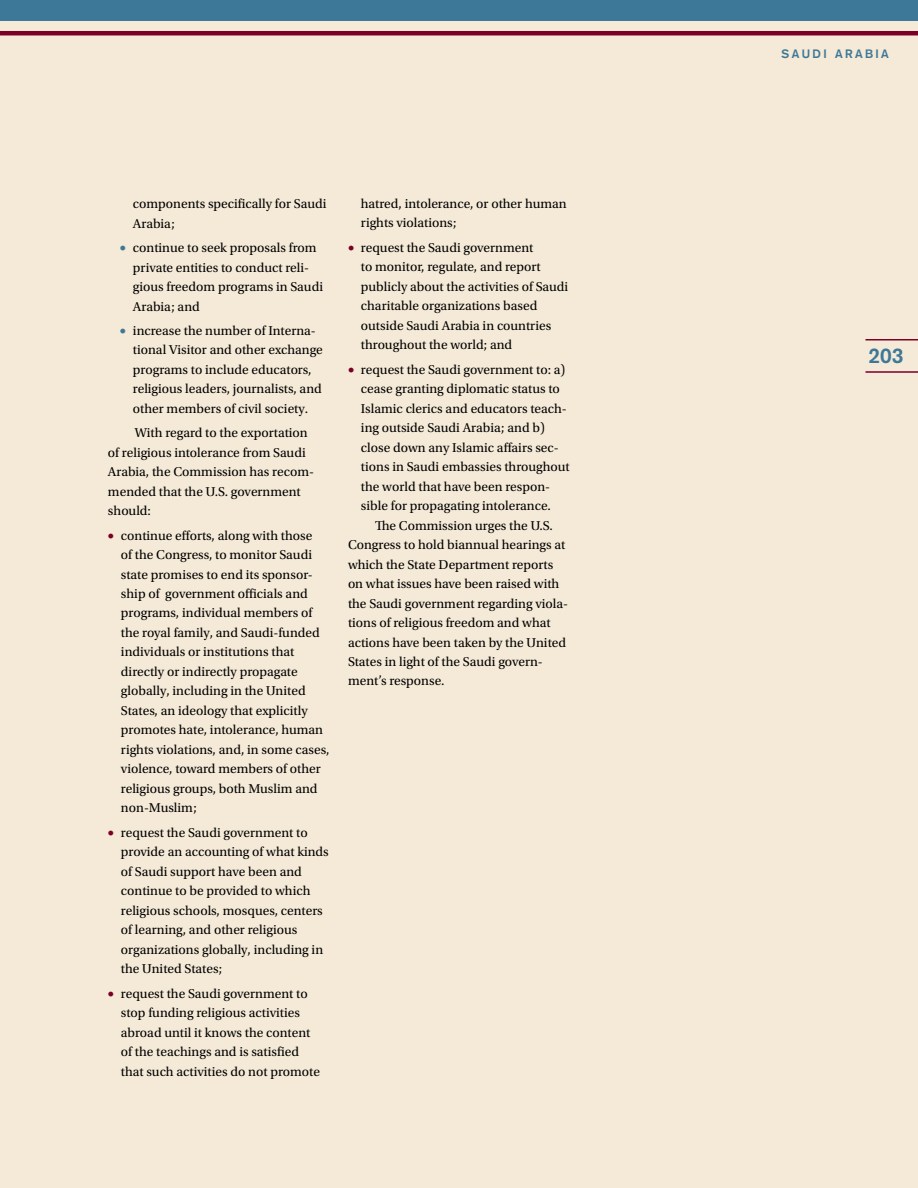
<style>
.page{position:relative;width:918px;height:1188px;background:#fff}
.page>*{position:absolute;margin:0;border:0;box-sizing:border-box;transform-origin:0 0}
.t1{font:700 21px "Akzidenz Grotesk";color:#3e7898}
.t2{font:13.5px/19.5px "Utopia Std";color:#000}
.t3{font:700 12px "Akzidenz Grotesk";letter-spacing:.2em;color:#3e7898}
.s1{color:#3e7898}
.s2{color:#7a0026}
</style>
<div class="page">
<div style="left:0;top:19px;width:918px;height:1169px;background:#f5ead7"></div>
<div style="left:0;top:0;width:918px;height:21px;background:#3e7898"></div>
<hr style="left:0;top:31px;width:918px;height:4px;background:#7a0026">
<hr style="left:866px;top:371px;width:52px;height:2px;background:#7a0026">
<hr style="left:866px;top:339px;width:52px;height:1px;background:#7a0026">
<p class="t2" style="left:133px;top:194px;width:195px">components specifically for Saudi<br>Arabia;</p>
<p class="t2" style="left:133px;top:238px;width:192px;text-indent:-13px"><span class="s1">•</span> continue to seek proposals from private entities to conduct reli&shy;gious freedom programs in Saudi<br>Arabia; and</p>
<p class="t2" style="left:133px;top:321px;width:191px;text-indent:-13px"><span class="s1">•</span> increase the number of Interna&shy;tional Visitor and other exchange programs to include educators, religious leaders, journalists, and other members of civil society.</p>
<p class="t2" style="left:108px;top:423px;width:208px;text-indent:27px">With regard to the exportation of religious intolerance from Saudi<br>Arabia, the Commission has recom&shy;mended that the U.S. government should:</p>
<p class="t2" style="left:121px;top:526px;width:210px;text-indent:-13px"><span class="s2">•</span> continue efforts, along with those<br>of the Congress, to monitor Saudi state promises to end its sponsor&shy;ship of government officials and programs, individual members of the royal family, and Saudi-funded individuals or institutions that directly or indirectly propagate globally, including in the United States, an ideology that explicitly promotes hate, intolerance, human rights violations, and, in some cases, violence, toward members of other religious groups, both Muslim and non-Muslim;</p>
<p class="t2" style="left:121px;top:823px;width:209px;text-indent:-13px"><span class="s2">•</span> request the Saudi government to provide an accounting of what kinds of Saudi support have been and continue to be provided to which religious schools, mosques, centers of learning, and other religious organizations globally, including in the United States;</p>
<p class="t2" style="left:121px;top:984px;width:201px;text-indent:-13px"><span class="s2">•</span> request the Saudi government to stop funding religious activities abroad until it knows the content of the teachings and is satisfied that such activities do not promote</p>
<p class="t2" style="left:361px;top:194px;width:207px">hatred, intolerance, or other human rights violations;</p>
<p class="t2" style="left:361px;top:238px;width:209px;text-indent:-13px"><span class="s2">•</span> request the Saudi government<br>to monitor, regulate, and report publicly about the activities of Saudi charitable organizations based outside Saudi Arabia in countries throughout the world; and</p>
<p class="t2" style="left:361px;top:360px;width:210px;text-indent:-13px"><span class="s2">•</span> request the Saudi government to: a) cease granting diplomatic status to Islamic clerics and educators teach&shy;ing outside Saudi Arabia; and b) close down any Islamic affairs sec&shy;tions in Saudi embassies throughout the world that have been respon&shy;sible for propagating intolerance.</p>
<p class="t2" style="left:348px;top:516px;width:222px;text-indent:27px">The Commission urges the U.S.<br>Congress to hold biannual hearings at which the State Department reports on what issues have been raised with the Saudi government regarding viola&shy;tions of religious freedom and what actions have been taken by the United States in light of the Saudi govern&shy;ment’s response.</p>
<p class="t3" style="left:782px;top:47px;width:109px">SAUDI ARABIA</p>
<h1 class="t1" style="left:868px;top:343px;width:37px">203</h1>
</div>
